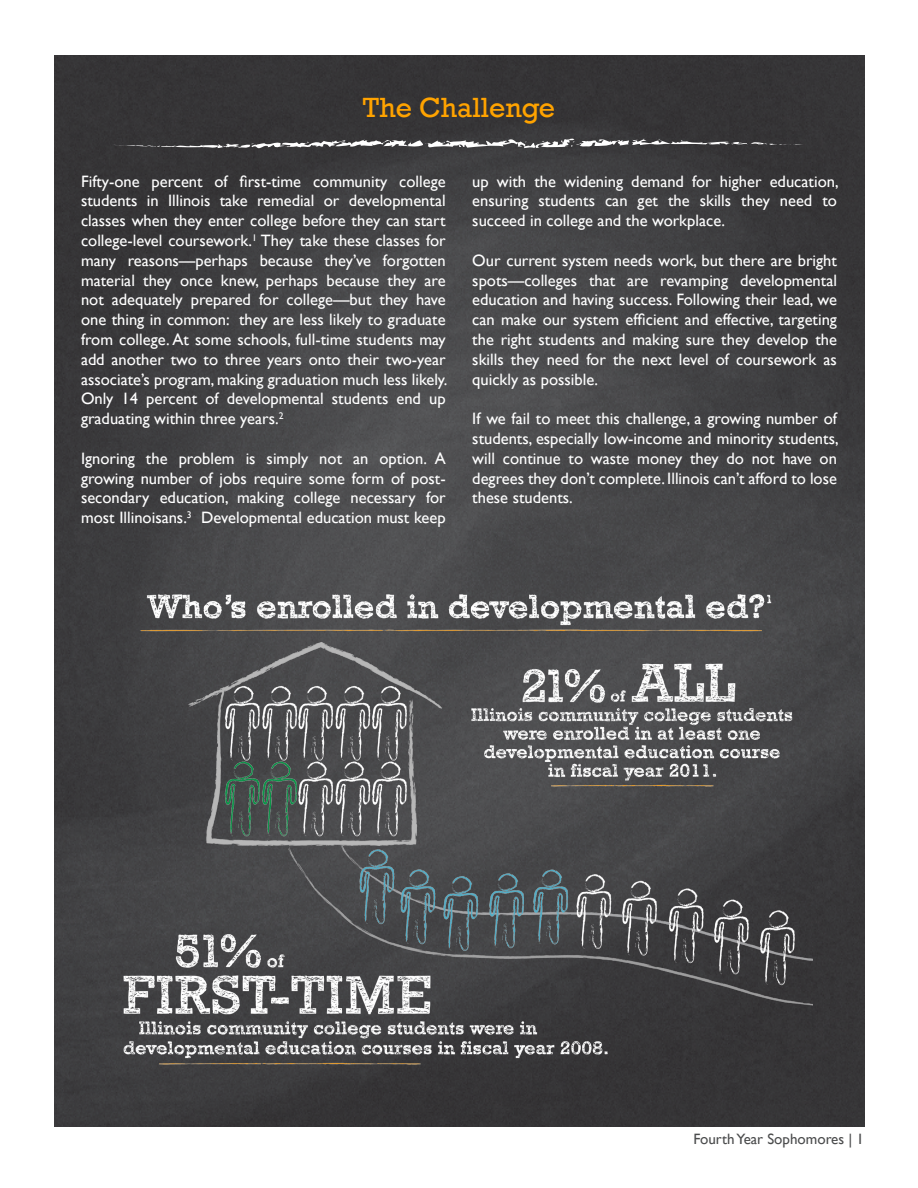
<style>
.page{position:relative;width:918px;height:1188px;background:#fff}
.page>*{position:absolute;margin:0;border:0;box-sizing:border-box;transform-origin:0 0}
.t1{font:28.5px "Rockwell";color:#ffa300}
.t2{font:16.5px/19.8px "Gill Sans";color:#fff;text-align:justify}
.t3{font:15px "Gill Sans";color:#4b4c4d}
</style>
<div class="page">
<img style="left:54px;top:55px;width:810px;height:1071px">
<img style="left:89px;top:579px;width:723px;height:505px">
<svg style="left:111px;top:137px;width:693px;height:13px;background:#5b5b5c"></svg>
<p class="t1" style="left:363px;top:91px;width:194px">The Challenge</p>
<p class="t2" style="left:81px;top:171px;width:368px">Fifty-one percent of first-time community college students in Illinois take remedial or developmental classes when they enter college before they can start college-level coursework.<sup>1</sup> They take these classes for many reasons—perhaps because they’ve forgotten material they once knew, perhaps because they are not adequately prepared for college—but they have one thing in common: they are less likely to graduate from college. At some schools, full-time students may add another two to three years onto their two-year associate’s program, making graduation much less likely.<br>Only 14 percent of developmental students end up graduating within three years.<sup>2</sup></p>
<p class="t2" style="left:81px;top:449px;width:366px">Ignoring the problem is simply not an option. A growing number of jobs require some form of post&shy;secondary education, making college necessary for most Illinoisans.<sup>3</sup> Developmental education must keep</p>
<p class="t2" style="left:472px;top:171px;width:368px">up with the widening demand for higher education, ensuring students can get the skills they need to succeed in college and the workplace.</p>
<p class="t2" style="left:472px;top:251px;width:366px">Our current system needs work, but there are bright spots—colleges that are revamping developmental education and having success. Following their lead, we can make our system efficient and effective, targeting the right students and making sure they develop the skills they need for the next level of coursework as quickly as possible.</p>
<p class="t2" style="left:472px;top:409px;width:368px">If we fail to meet this challenge, a growing number of students, especially low-income and minority students, will continue to waste money they do not have on degrees they don’t complete. Illinois can’t afford to lose these students.</p>
<p class="t3" style="left:693px;top:1131px;width:172px">Fourth Year Sophomores | 1</p>
</div>
